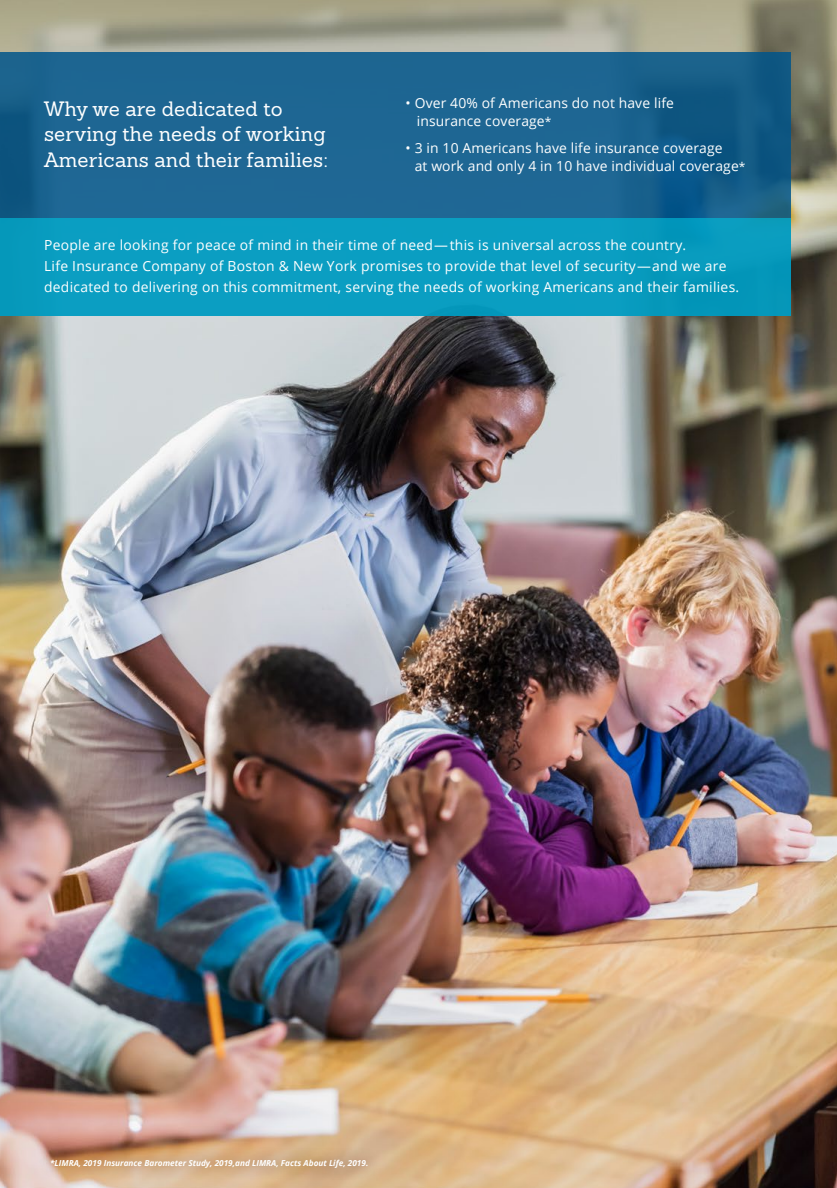
<style>
.page{position:relative;width:837px;height:1188px;background:#fff}
.page>*{position:absolute;margin:0;border:0;box-sizing:border-box;transform-origin:0 0}
.t1{font:20.25px/25.5px "Sanchez";letter-spacing:.01em;color:#fff}
.t2{font:13.8px/18px "Open Sans";letter-spacing:.02em;color:#fff}
.t3{font:italic 700 8.25px "Open Sans";color:#fff}
.s1{font-size:12px}
</style>
<div class="page">
<img style="left:0;top:0;width:837px;height:1188px">
<svg style="left:0;top:52px;width:791px;height:166px;background:#1a638f"></svg>
<div style="left:0;top:218px;width:791px;height:98px;background:#0a9ec2"></div>
<div style="left:38px;top:1146px;width:342px;height:35px;background:#3d1807;opacity:.7"></div>
<p class="t1" style="left:44px;top:96px;width:286px">Why we are dedicated to serving the needs of working<br>Americans and their families:</p>
<p class="t2" style="left:417px;top:93px;width:259px;text-indent:-11px">• Over 40% of Americans do not have life insurance coverage<span class="s1">*</span></p>
<p class="t2" style="left:415px;top:139px;width:332px;text-indent:-9px">• 3 in 10 Americans have life insurance coverage<br>at work and only 4 in 10 have individual coverage<span class="s1">*</span></p>
<p class="t2" style="left:44px;top:234px;width:697px;line-height:21px">People are looking for peace of mind in their time of need —this is universal across the country.<br>Life Insurance Company of Boston &amp; New York promises to provide that level of security —and we are dedicated to delivering on this commitment, serving the needs of working Americans and their families.</p>
<p class="t3" style="left:50px;top:1158px;width:320px">*LIMRA, 2019 Insurance Barometer Study, 2019,and LIMRA, Facts About Life, 2019.</p>
</div>
